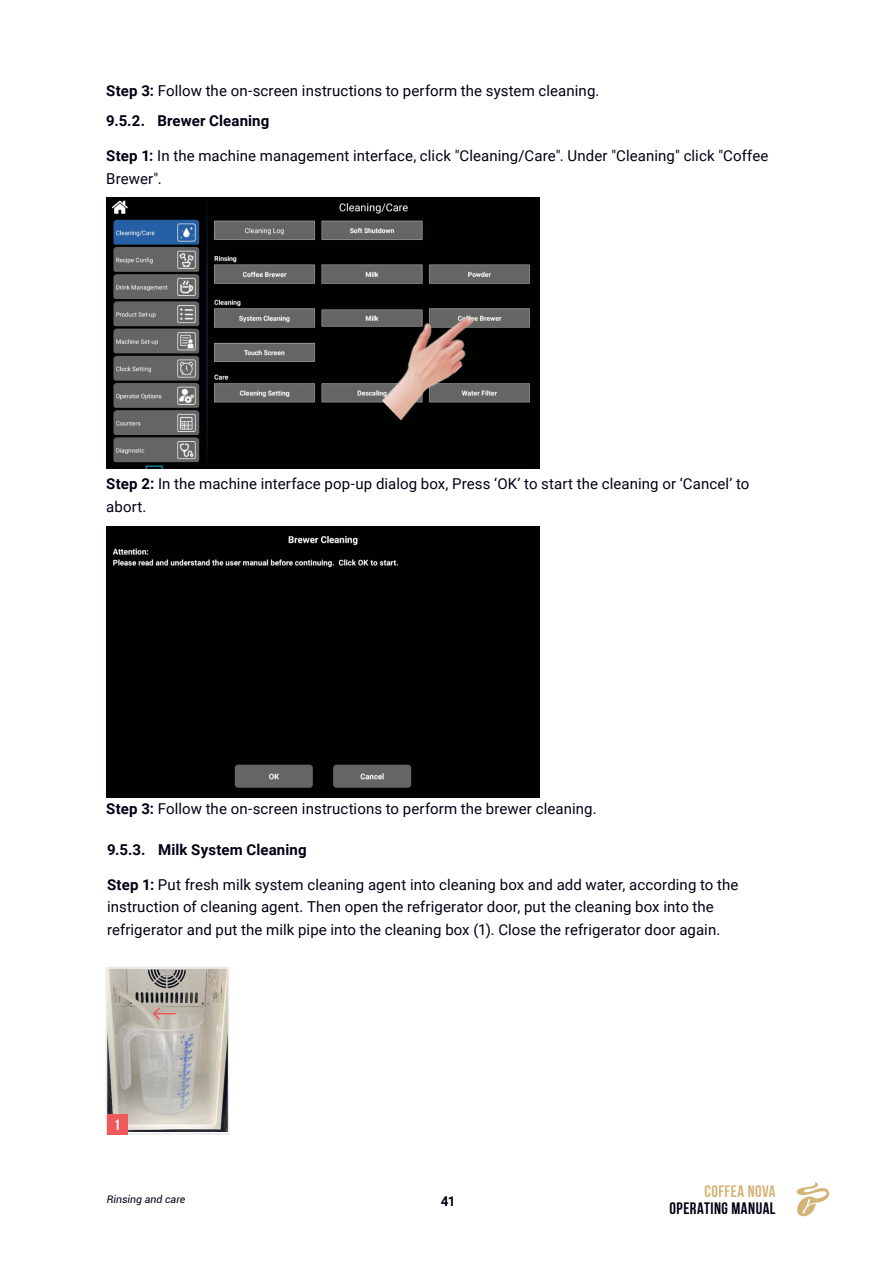
<style>
.page{position:relative;width:893px;height:1263px;background:#fff}
.page>*{position:absolute;margin:0;border:0;box-sizing:border-box;transform-origin:0 0}
.t1{font:700 16.5px "Bebas Neue";letter-spacing:.03em;color:#000015}
.t2{font:700 16.5px "Bebas Neue";letter-spacing:.03em;color:#d3b377}
.Fliesstext{font:15px/22.5px "Roboto";letter-spacing:.005em;color:#000015}
.t3{font:700 15px "Roboto";letter-spacing:.01em;color:#000015}
.t4{font:700 15px "Bebas Neue";color:#fff}
.t5{font:700 13.5px "Roboto";color:#000015}
.t6{font:italic 10.5px "Roboto";color:#000015}
.s1{font-weight:700}
</style>
<div class="page">
<svg style="left:797px;top:1182px;width:32px;height:34px"></svg>
<div style="left:106px;top:526px;width:433px;height:271px;background:#000200"></div>
<img style="left:106px;top:197px;width:433px;height:271px">
<img style="left:365px;top:299px;width:126px;height:124px">
<svg style="left:105px;top:967px;width:124px;height:168px;background:#b7b1aa"></svg>
<p class="Fliesstext" style="left:106px;top:79px;width:495px"><span class="s1">Step 3:</span> Follow the on-screen instructions to perform the system cleaning.</p>
<p class="t3" style="left:106px;top:110px;width:165px">9.5.2. Brewer Cleaning</p>
<p class="Fliesstext" style="left:106px;top:144px;width:664px"><span class="s1">Step 1:</span> In the machine management interface, click "Cleaning/Care". Under "Cleaning" click "Coffee<br>Brewer".</p>
<p class="Fliesstext" style="left:106px;top:472px;width:645px"><span class="s1">Step 2:</span> In the machine interface pop-up dialog box, Press ‘OK’ to start the cleaning or ‘Cancel’ to abort.</p>
<p class="Fliesstext" style="left:106px;top:797px;width:492px"><span class="s1">Step 3:</span> Follow the on-screen instructions to perform the brewer cleaning.</p>
<p class="t3" style="left:107px;top:839px;width:201px">9.5.3. Milk System Cleaning</p>
<p class="Fliesstext" style="left:107px;top:873px;width:633px"><span class="s1">Step 1:</span> Put fresh milk system cleaning agent into cleaning box and add water, according to the instruction of cleaning agent. Then open the refrigerator door, put the cleaning box into the refrigerator and put the milk pipe into the cleaning box (1). Close the refrigerator door again.</p>
<p class="t4" style="left:114px;top:1116px;width:7px">1</p>
<p class="t6" style="left:107px;top:1192px;width:80px">Rinsing and care</p>
<p class="t5" style="left:441px;top:1192px;width:16px">41</p>
<p class="t2" style="left:704px;top:1182px;width:73px">COFFEA NOVA</p>
<p class="t1" style="left:670px;top:1199px;width:107px">OPERATING MANUAL</p>
</div>
